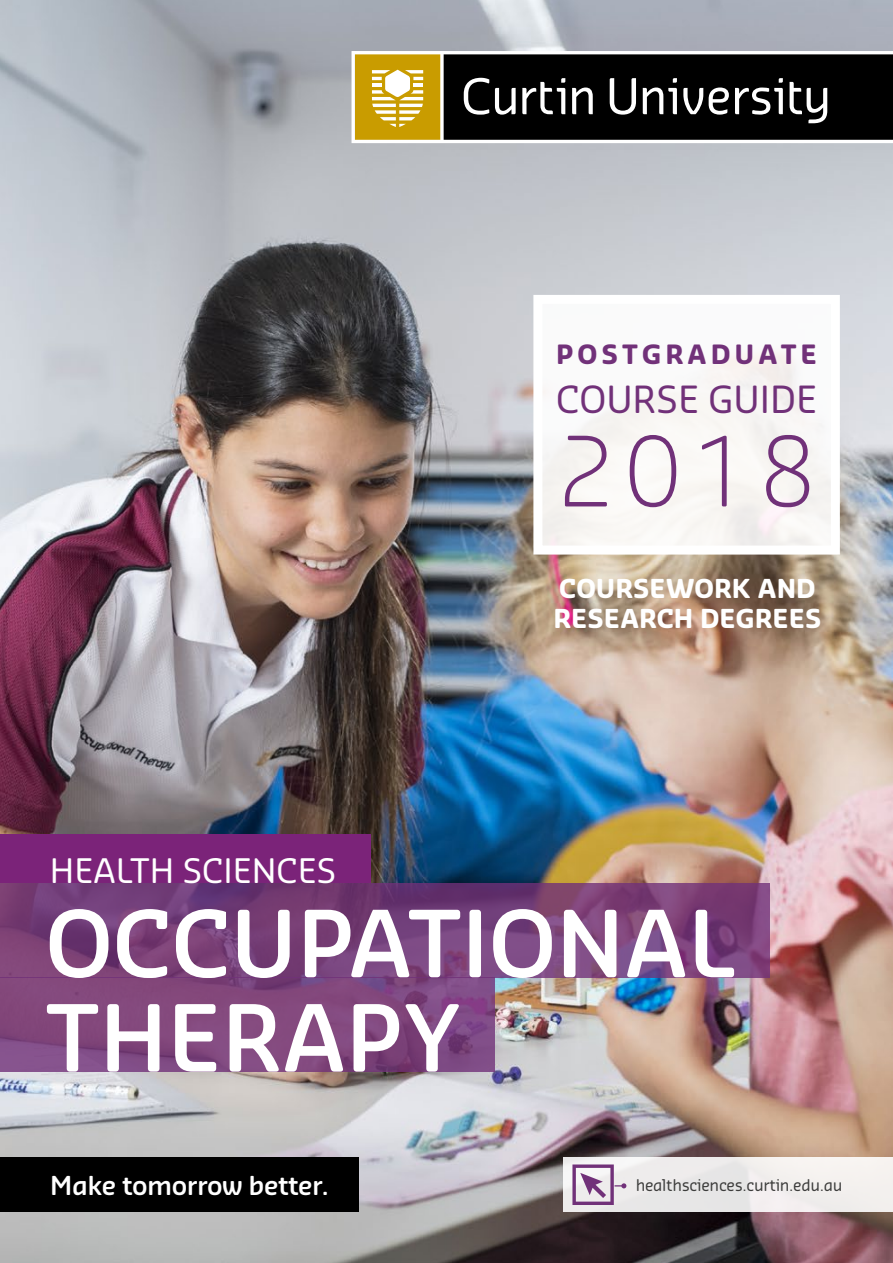
<style>
.page{position:relative;width:893px;height:1263px;background:#fff}
.page>*{position:absolute;margin:0;border:0;box-sizing:border-box;transform-origin:0 0}
.t1{font:300 94.35px "Sansa Soft Pro";color:#713179}
.front_title{font:600 90px "Sansa Soft Pro";color:#fff}
.t2{font:36.6px "Sansa Soft Pro";color:#713179}
.t3{font:33px "Sansa Soft Pro";color:#fff}
.t4{font:700 25.95px "Sansa Soft Pro";letter-spacing:.155em;color:#713179}
.t5{font:700 25.5px/30px "Sansa Soft Pro";color:#fff}
.t6{font:600 25.5px "Sansa Soft Pro";letter-spacing:-.02em;color:#fff}
.t7{font:15.9px "Sansa Soft Pro";letter-spacing:-.02em;color:#3c3c3b}
</style>
<div class="page">
<img style="left:0;top:0;width:893px;height:1263px">
<div style="left:563px;top:1157px;width:330px;height:55px;background:#efedec"></div>
<svg style="left:351px;top:51px;width:542px;height:92px;background:#423b24"></svg>
<svg style="left:610px;top:78px;width:26px;height:37px"></svg>
<svg style="left:683px;top:88px;width:20px;height:26px"></svg>
<svg style="left:709px;top:88px;width:20px;height:27px"></svg>
<svg style="left:790px;top:82px;width:37px;height:41px"></svg>
<svg style="left:735px;top:78px;width:48px;height:37px"></svg>
<svg style="left:643px;top:78px;width:34px;height:36px"></svg>
<svg style="left:495px;top:88px;width:21px;height:27px"></svg>
<svg style="left:522px;top:78px;width:43px;height:36px"></svg>
<svg style="left:572px;top:88px;width:21px;height:26px"></svg>
<svg style="left:464px;top:78px;width:25px;height:37px"></svg>
<div style="left:538px;top:299px;width:297px;height:251px;background:#faf9f7"></div>
<svg style="left:621px;top:1183px;width:5px;height:5px"></svg>
<svg style="left:572px;top:1164px;width:42px;height:41px"></svg>
<div style="left:0;top:1157px;width:359px;height:55px;background:#000"></div>
<svg style="left:0;top:977px;width:495px;height:94px;background:#80477e"></svg>
<svg style="left:0;top:883px;width:770px;height:94px;background:#764078"></svg>
<div style="left:0;top:835px;width:370px;height:48px;background:#7b2379"></div>
<p class="t4" style="left:556px;top:337px;width:263px">POSTGRADUATE</p>
<p class="t2" style="left:556px;top:375px;width:263px">COURSE GUIDE</p>
<p class="t1" style="left:556px;top:409px;width:263px">2018</p>
<h1 class="t3" style="left:50px;top:849px;width:288px">HEALTH SCIENCES</h1>
<h1 class="t5" style="left:553px;top:572px;width:269px">COURSEWORK AND<br>RESEARCH DEGREES</h1>
<p class="front_title" style="left:45px;top:884px;width:692px">OCCUPATIONAL</p>
<p class="front_title" style="left:45px;top:979px;width:417px">THERAPY</p>
<p class="t6" style="left:50px;top:1169px;width:280px">Make tomorrow better.</p>
<p class="t7" style="left:636px;top:1174px;width:208px">healthsciences.curtin.edu.au</p>
</div>
